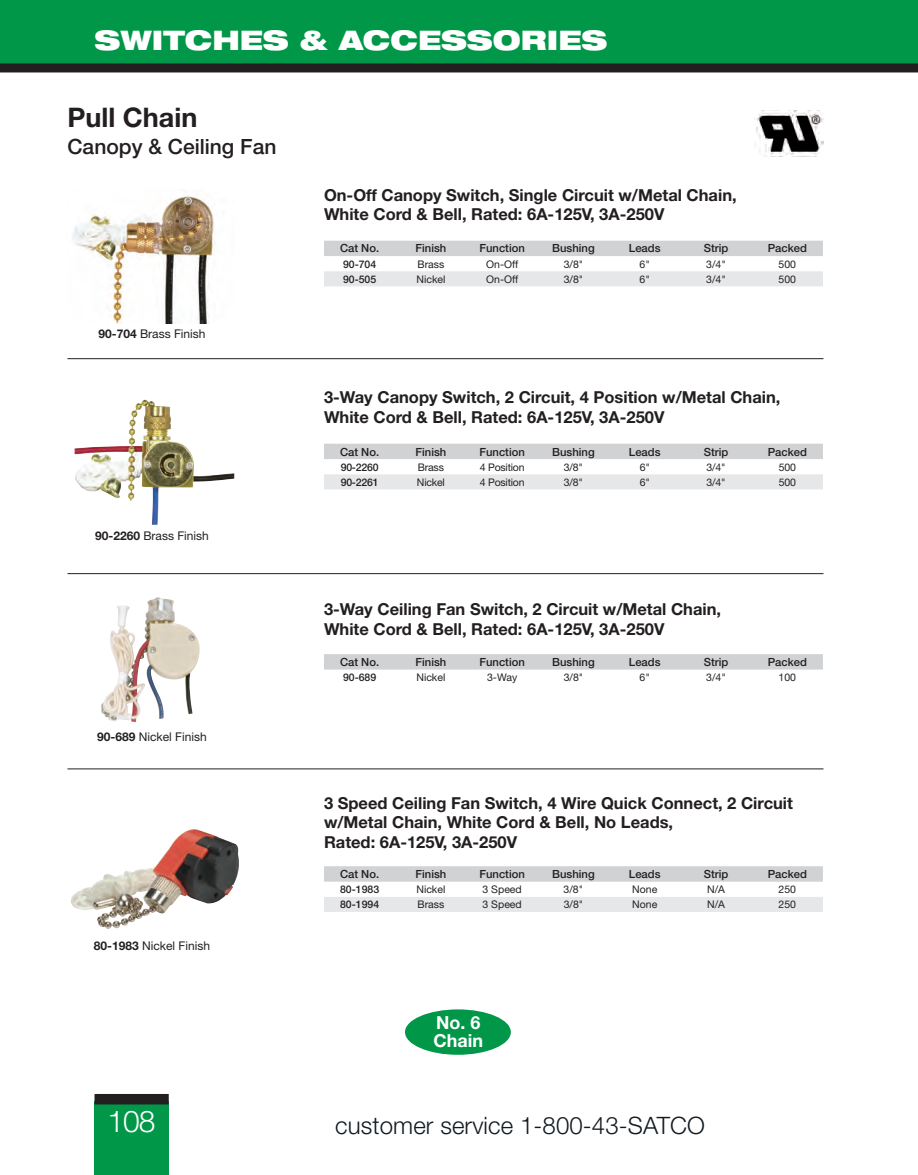
<style>
.page{position:relative;width:918px;height:1175px;background:#fff}
.page>*{position:absolute;margin:0;border:0;box-sizing:border-box;transform-origin:0 0}
.t1{font:300 30px "Helvetica Neue LT Std";color:#fff}
.t2{font:900 expanded 27px "Helvetica Neue LT Std";color:#fff}
.t3{font:700 27px "Helvetica Neue LT Std";color:#231f20}
.t4{font:300 24px "Helvetica Neue LT Std";letter-spacing:.005em;color:#101a21}
.t5{font:500 21px "Helvetica Neue LT Std";color:#231f20}
.t6{font:700 18px/18px "Helvetica Neue LT Std";color:#fff}
.t7{font:700 16.5px/19.5px "Helvetica Neue LT Std";color:#231f20}
.t8{font:12px "Helvetica Neue LT Std";color:#231f20}
.t9{font:500 11.25px "Helvetica Neue LT Std";color:#231f20}
.t10{font:10.5px "Helvetica Neue LT Std";color:#231f20}
.t11{font:500 10.5px "Helvetica Neue LT Std";color:#231f20}
.t12{font:10.5px "Helvetica Neue LT Std";letter-spacing:-.02em;color:#231f20}
.s1{font-weight:700}
</style>
<div class="page">
<div style="left:0;top:0;width:918px;height:68px;background:#009748"></div>
<div style="left:95px;top:1101px;width:74px;height:73px;background:#009748"></div>
<div style="left:95px;top:1094px;width:74px;height:10px;background:#231f20"></div>
<div style="left:0;top:63px;width:918px;height:9px;background:#231f20"></div>
<img style="left:754px;top:110px;width:70px;height:46px">
<svg style="left:324px;top:241px;width:499px;height:45px"></svg>
<img style="left:72px;top:194px;width:143px;height:129px">
<svg style="left:324px;top:444px;width:499px;height:45px"></svg>
<img style="left:74px;top:399px;width:160px;height:126px">
<div style="left:324px;top:654px;width:499px;height:16px;background:#d1d2d4"></div>
<img style="left:101px;top:597px;width:99px;height:125px">
<svg style="left:324px;top:866px;width:499px;height:46px"></svg>
<img style="left:71px;top:837px;width:168px;height:92px">
<hr style="left:68px;top:358px;width:756px;height:1px;background:#231f20">
<hr style="left:68px;top:573px;width:756px;height:1px;background:#231f20">
<hr style="left:68px;top:768px;width:756px;height:1px;background:#231f20">
<div style="left:405px;top:1009px;width:106px;height:45px;background:#009748;border-radius:50%"></div>
<h2 class="t2" style="left:94px;top:23px;width:514px">SWITCHES &amp; ACCESSORIES</h2>
<h2 class="t3" style="left:68px;top:101px;width:131px">Pull Chain</h2>
<p class="t5" style="left:68px;top:134px;width:210px">Canopy &amp; Ceiling Fan</p>
<p class="t8" style="left:98px;top:327px;width:109px"><span class="s1">90-704</span> Brass Finish</p>
<p class="t8" style="left:95px;top:528px;width:115px"><span class="s1">90-2260</span> Brass Finish</p>
<p class="t8" style="left:97px;top:729px;width:111px"><span class="s1">90-689</span> Nickel Finish</p>
<p class="t8" style="left:94px;top:939px;width:118px"><span class="s1">80-1983</span> Nickel Finish</p>
<p class="t7" style="left:324px;top:185px;width:414px">On-Off Canopy Switch, Single Circuit w/Metal Chain,<br>White Cord &amp; Bell, Rated: 6A-125V, 3A-250V</p>
<p class="t9" style="left:340px;top:242px;width:41px">Cat No.</p>
<p class="t9" style="left:415px;top:242px;width:32px">Finish</p>
<p class="t9" style="left:479px;top:242px;width:47px">Function</p>
<p class="t9" style="left:552px;top:242px;width:44px">Bushing</p>
<p class="t9" style="left:629px;top:242px;width:33px">Leads</p>
<p class="t9" style="left:704px;top:242px;width:26px">Strip</p>
<p class="t9" style="left:768px;top:242px;width:41px">Packed</p>
<p class="t11" style="left:343px;top:257px;width:35px">90-704</p>
<p class="t10" style="left:418px;top:257px;width:28px">Brass</p>
<p class="t10" style="left:486px;top:257px;width:33px">On-Off</p>
<p class="t10" style="left:564px;top:257px;width:21px">3/8"</p>
<p class="t10" style="left:640px;top:257px;width:12px">6"</p>
<p class="t10" style="left:706px;top:257px;width:21px">3/4"</p>
<p class="t10" style="left:779px;top:257px;width:19px">500</p>
<p class="t11" style="left:343px;top:273px;width:35px">90-505</p>
<p class="t10" style="left:416px;top:273px;width:30px">Nickel</p>
<p class="t10" style="left:486px;top:273px;width:33px">On-Off</p>
<p class="t10" style="left:564px;top:273px;width:21px">3/8"</p>
<p class="t10" style="left:640px;top:273px;width:12px">6"</p>
<p class="t10" style="left:706px;top:273px;width:21px">3/4"</p>
<p class="t10" style="left:779px;top:273px;width:19px">500</p>
<p class="t7" style="left:324px;top:387px;width:458px">3-Way Canopy Switch, 2 Circuit, 4 Position w/Metal Chain,<br>White Cord &amp; Bell, Rated: 6A-125V, 3A-250V</p>
<p class="t9" style="left:340px;top:445px;width:41px">Cat No.</p>
<p class="t9" style="left:415px;top:445px;width:32px">Finish</p>
<p class="t9" style="left:479px;top:445px;width:47px">Function</p>
<p class="t9" style="left:552px;top:445px;width:44px">Bushing</p>
<p class="t9" style="left:629px;top:445px;width:33px">Leads</p>
<p class="t9" style="left:704px;top:445px;width:26px">Strip</p>
<p class="t9" style="left:768px;top:445px;width:41px">Packed</p>
<p class="t11" style="left:341px;top:460px;width:39px">90-2260</p>
<p class="t10" style="left:418px;top:460px;width:27px">Brass</p>
<p class="t12" style="left:480px;top:460px;width:46px">4 Position</p>
<p class="t10" style="left:564px;top:460px;width:21px">3/8"</p>
<p class="t10" style="left:640px;top:460px;width:12px">6"</p>
<p class="t10" style="left:707px;top:460px;width:21px">3/4"</p>
<p class="t10" style="left:779px;top:460px;width:19px">500</p>
<p class="t11" style="left:341px;top:475px;width:39px">90-2261</p>
<p class="t10" style="left:417px;top:475px;width:29px">Nickel</p>
<p class="t12" style="left:480px;top:475px;width:46px">4 Position</p>
<p class="t10" style="left:564px;top:475px;width:21px">3/8"</p>
<p class="t10" style="left:640px;top:475px;width:12px">6"</p>
<p class="t10" style="left:707px;top:475px;width:21px">3/4"</p>
<p class="t10" style="left:779px;top:475px;width:19px">500</p>
<p class="t7" style="left:324px;top:599px;width:399px">3-Way Ceiling Fan Switch, 2 Circuit w/Metal Chain,<br>White Cord &amp; Bell, Rated: 6A-125V, 3A-250V</p>
<p class="t9" style="left:340px;top:655px;width:41px">Cat No.</p>
<p class="t9" style="left:415px;top:655px;width:32px">Finish</p>
<p class="t9" style="left:479px;top:655px;width:47px">Function</p>
<p class="t9" style="left:552px;top:655px;width:44px">Bushing</p>
<p class="t9" style="left:629px;top:655px;width:33px">Leads</p>
<p class="t9" style="left:704px;top:655px;width:26px">Strip</p>
<p class="t9" style="left:768px;top:655px;width:41px">Packed</p>
<p class="t11" style="left:343px;top:671px;width:35px">90-689</p>
<p class="t10" style="left:416px;top:671px;width:30px">Nickel</p>
<p class="t10" style="left:487px;top:671px;width:32px">3-Way</p>
<p class="t10" style="left:564px;top:671px;width:21px">3/8"</p>
<p class="t10" style="left:640px;top:671px;width:12px">6"</p>
<p class="t10" style="left:706px;top:671px;width:21px">3/4"</p>
<p class="t10" style="left:779px;top:671px;width:19px">100</p>
<p class="t7" style="left:324px;top:792px;width:471px">3 Speed Ceiling Fan Switch, 4 Wire Quick Connect, 2 Circuit w/Metal Chain, White Cord &amp; Bell, No Leads,<br>Rated: 6A-125V, 3A-250V</p>
<p class="t9" style="left:340px;top:867px;width:41px">Cat No.</p>
<p class="t9" style="left:415px;top:867px;width:32px">Finish</p>
<p class="t9" style="left:479px;top:867px;width:47px">Function</p>
<p class="t9" style="left:552px;top:867px;width:44px">Bushing</p>
<p class="t9" style="left:629px;top:867px;width:33px">Leads</p>
<p class="t9" style="left:704px;top:867px;width:26px">Strip</p>
<p class="t9" style="left:768px;top:867px;width:41px">Packed</p>
<p class="t11" style="left:340px;top:883px;width:41px">80-1983</p>
<p class="t10" style="left:416px;top:883px;width:30px">Nickel</p>
<p class="t10" style="left:483px;top:883px;width:41px">3 Speed</p>
<p class="t10" style="left:564px;top:883px;width:21px">3/8"</p>
<p class="t10" style="left:632px;top:883px;width:27px">None</p>
<p class="t10" style="left:707px;top:883px;width:19px">N/A</p>
<p class="t10" style="left:779px;top:883px;width:19px">250</p>
<p class="t11" style="left:340px;top:898px;width:41px">80-1994</p>
<p class="t10" style="left:418px;top:898px;width:28px">Brass</p>
<p class="t10" style="left:483px;top:898px;width:41px">3 Speed</p>
<p class="t10" style="left:564px;top:898px;width:21px">3/8"</p>
<p class="t10" style="left:632px;top:898px;width:27px">None</p>
<p class="t10" style="left:707px;top:898px;width:19px">N/A</p>
<p class="t10" style="left:779px;top:898px;width:19px">250</p>
<p class="t6" style="left:433px;top:1013px;width:51px">No. 6<br>Chain</p>
<h1 class="t1" style="left:108px;top:1103px;width:49px">108</h1>
<h3 class="t4" style="left:335px;top:1110px;width:371px">customer service 1-800-43-SATCO</h3>
</div>
